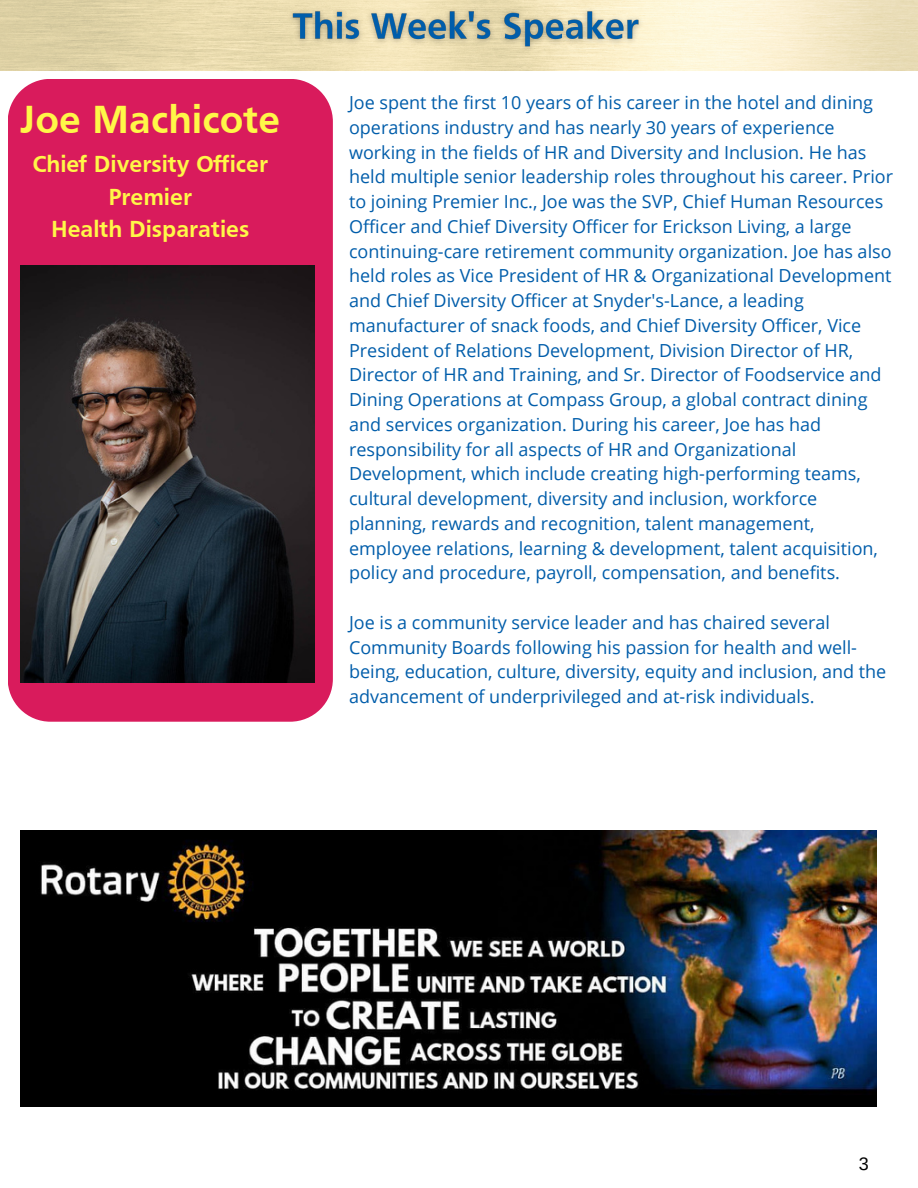
<style>
.page{position:relative;width:918px;height:1188px;background:#fff}
.page>*{position:absolute;margin:0;border:0;box-sizing:border-box;transform-origin:0 0}
.t1{font:700 40.5px "Frutiger";color:#fff748}
.t2{font:700 24px "Frutiger";color:#fff748}
.t3{font:18px/24.8px "Open Sans";color:#005daa}
.t4{font:18px "Arimo";color:#000}
</style>
<div class="page">
<div style="left:8px;top:79px;width:325px;height:643px;background:#d91b5c"></div>
<img style="left:20px;top:265px;width:295px;height:418px">
<img style="left:20px;top:831px;width:856px;height:275px">
<img style="left:284px;top:3px;width:365px;height:56px">
<p class="t1" style="left:20px;top:103px;width:262px">Joe Machicote</p>
<p class="t2" style="left:32px;top:155px;width:237px">Chief Diversity Officer</p>
<p class="t2" style="left:108px;top:187px;width:85px">Premier</p>
<p class="t2" style="left:51px;top:220px;width:200px">Health Disparaties</p>
<p class="t3" style="left:349px;top:90px;width:546px">Joe spent the first 10 years of his career in the hotel and dining operations industry and has nearly 30 years of experience working in the fields of HR and Diversity and Inclusion. He has held multiple senior leadership roles throughout his career. Prior to joining Premier Inc., Joe was the SVP, Chief Human Resources Officer and Chief Diversity Officer for Erickson Living, a large continuing-care retirement community organization. Joe has also held roles as Vice President of HR &amp; Organizational Development and Chief Diversity Officer at Snyder's-Lance, a leading manufacturer of snack foods, and Chief Diversity Officer, Vice President of Relations Development, Division Director of HR, Director of HR and Training, and Sr. Director of Foodservice and Dining Operations at Compass Group, a global contract dining and services organization. During his career, Joe has had responsibility for all aspects of HR and Organizational Development, which include creating high-performing teams, cultural development, diversity and inclusion, workforce planning, rewards and recognition, talent management, employee relations, learning &amp; development, talent acquisition, policy and procedure, payroll, compensation, and benefits.</p>
<p class="t3" style="left:349px;top:610px;width:539px">Joe is a community service leader and has chaired several Community Boards following his passion for health and well&shy;being, education, culture, diversity, equity and inclusion, and the advancement of underprivileged and at-risk individuals.</p>
<p class="t4" style="left:859px;top:1153px;width:12px">3</p>
</div>
